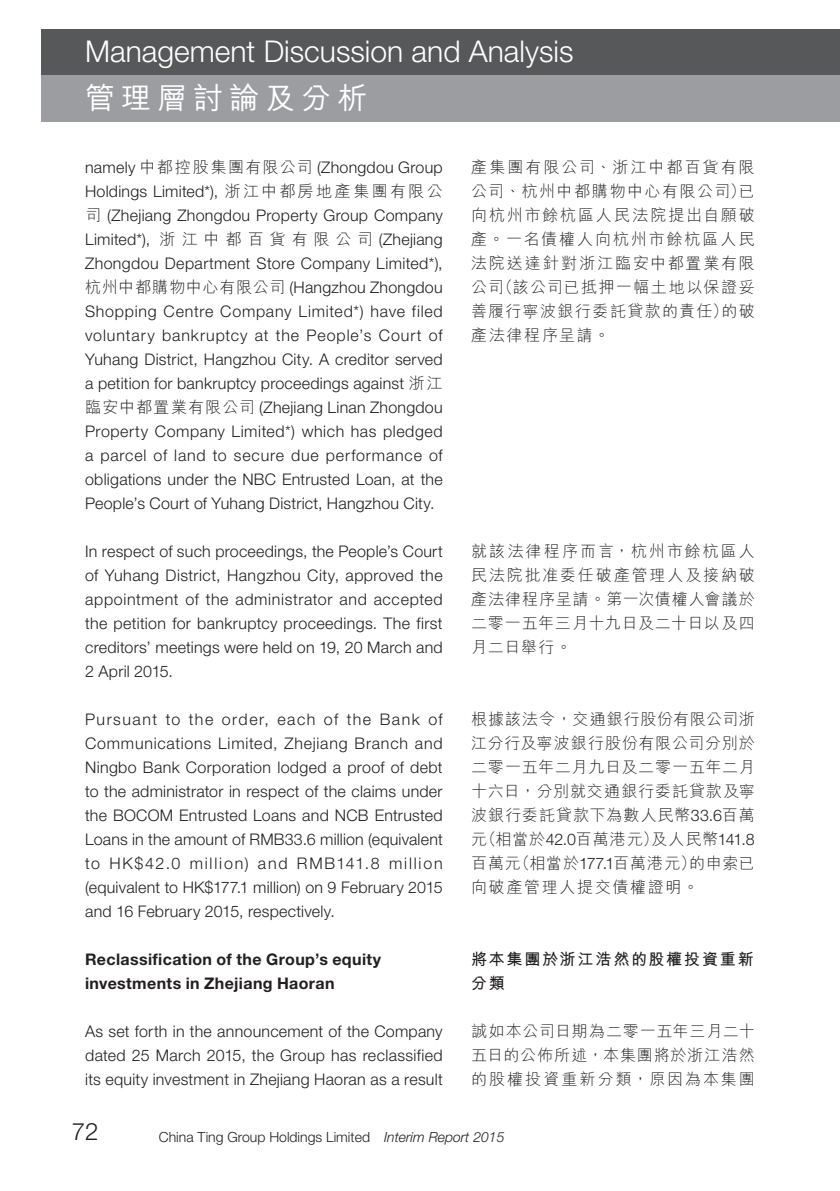
<style>
.page{position:relative;width:840px;height:1191px;background:#fff}
.page>*{position:absolute;margin:0;border:0;box-sizing:border-box;transform-origin:0 0}
.t1{font:300 30px "Helvetica Neue LT Std";color:#fff}
.t2{font:500 30px "M Hei HK";letter-spacing:.2em;color:#fff}
.t3{font:300 24px "Helvetica Neue LT Std";color:#231f20}
._01_Body_Text{font:300 16px/24px "Helvetica Neue LT Std";letter-spacing:.015em;color:#231f20;text-align:justify}
._01_Body_Text-2{font:300 16px/24px "M Hei HK";letter-spacing:.07em;color:#231f20;text-align:justify}
._04___H2{font:700 16px/24px "Helvetica Neue LT Std";letter-spacing:.025em;color:#231f20}
._04___H2-2{font:700 16px/24px "M Hei HK";letter-spacing:.11em;color:#231f20}
.t4{font:300 14px "Helvetica Neue LT Std";color:#231f20}
.s1{font-family:"M Hei HK"}
.s2{font-family:"Helvetica Neue LT Std"}
.s3{font-style:italic}
</style>
<div class="page">
<div style="left:42px;top:29px;width:797px;height:47px;background:#57585a"></div>
<div style="left:42px;top:75px;width:797px;height:47px;background:#9b9da0"></div>
<h1 class="t1" style="left:85px;top:33px;width:489px">Management Discussion and Analysis</h1>
<h1 class="t2" style="left:85px;top:76px;width:283px">管理層討論及分析</h1>
<p class="_01_Body_Text" style="left:85px;top:155px;width:359px">namely <span class="s1">中都控股集團有限公司</span> (Zhongdou Group Holdings Limited*), <span class="s1">浙江中都房地產集團有限公司</span> (Zhejiang Zhongdou Property Group Company Limited*), <span class="s1">浙江中都百貨有限公司</span> (Zhejiang Zhongdou Department Store Company Limited*),<span class="s1">杭州中都購物中心有限公司</span> (Hangzhou Zhongdou Shopping Centre Company Limited*) have filed voluntary bankruptcy at the People’s Court of Yuhang District, Hangzhou City. A creditor served a petition for bankruptcy proceedings against <span class="s1">浙江臨安中都置業有限公司</span> (Zhejiang Linan Zhongdou Property Company Limited*) which has pledged a parcel of land to secure due performance of obligations under the NBC Entrusted Loan, at the People’s Court of Yuhang District, Hangzhou City.</p>
<p class="_01_Body_Text" style="left:85px;top:539px;width:359px">In respect of such proceedings, the People’s Court of Yuhang District, Hangzhou City, approved the appointment of the administrator and accepted the petition for bankruptcy proceedings. The first creditors’ meetings were held on 19, 20 March and 2 April 2015.</p>
<p class="_01_Body_Text" style="left:85px;top:707px;width:359px">Pursuant to the order, each of the Bank of Communications Limited, Zhejiang Branch and Ningbo Bank Corporation lodged a proof of debt to the administrator in respect of the claims under the BOCOM Entrusted Loans and NCB Entrusted Loans in the amount of RMB33.6 million (equivalent to HK$42.0 million) and RMB141.8 million (equivalent to HK$177.1 million) on 9 February 2015 and 16 February 2015, respectively.</p>
<p class="_04___H2" style="left:85px;top:947px;width:297px">Reclassification of the Group’s equity investments in Zhejiang Haoran</p>
<p class="_01_Body_Text" style="left:85px;top:1019px;width:359px">As set forth in the announcement of the Company dated 25 March 2015, the Group has reclassified its equity investment in Zhejiang Haoran as a result</p>
<p class="_01_Body_Text-2" style="left:471px;top:155px;width:285px">產集團有限公司、浙江中都百貨有限公司、杭州中都購物中心有限公司）已向杭州市餘杭區人民法院提出自願破產。一名債權人向杭州市餘杭區人民法院送達針對浙江臨安中都置業有限公司（該公司已抵押一幅土地以保證妥善履行寧波銀行委託貸款的責任）的破產法律程序呈請。</p>
<p class="_01_Body_Text-2" style="left:471px;top:539px;width:285px">就該法律程序而言，杭州市餘杭區人民法院批准委任破產管理人及接納破產法律程序呈請。第一次債權人會議於二零一五年三月十九日及二十日以及四月二日舉行。</p>
<p class="_01_Body_Text-2" style="left:471px;top:707px;width:285px">根據該法令，交通銀行股份有限公司浙江分行及寧波銀行股份有限公司分別於二零一五年二月九日及二零一五年二月十六日，分別就交通銀行委託貸款及寧波銀行委託貸款下為數人民幣<span class="s2">33.6</span>百萬元（相當於<span class="s2">42.0</span>百萬港元）及人民幣<span class="s2">141.8</span>百萬元（相當於<span class="s2">177.1</span>百萬港元）的申索已向破產管理人提交債權證明。</p>
<p class="_04___H2-2" style="left:471px;top:946px;width:284px">將本集團於浙江浩然的股權投資重新分類</p>
<p class="_01_Body_Text-2" style="left:471px;top:1019px;width:285px">誠如本公司日期為二零一五年三月二十五日的公佈所述，本集團將於浙江浩然的股權投資重新分類，原因為本集團</p>
<h2 class="t3" style="left:72px;top:1116px;width:28px">72</h2>
<p class="t4" style="left:159px;top:1128px;width:347px">China Ting Group Holdings Limited <span class="s3">Interim Report 2015</span></p>
</div>
